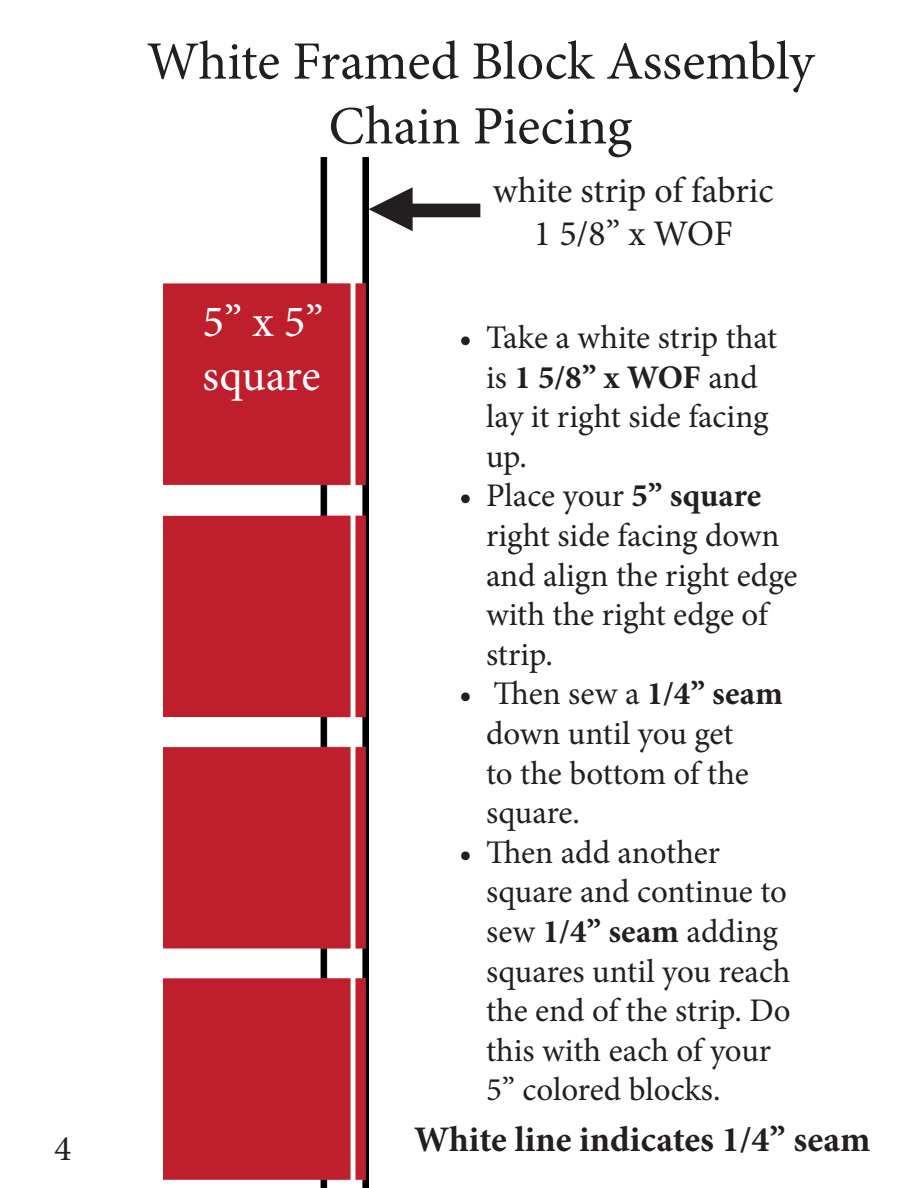
<style>
.page{position:relative;width:918px;height:1188px;background:#fff}
.page>*{position:absolute;margin:0;border:0;box-sizing:border-box;transform-origin:0 0}
.t1{font:54px/64.8px "Minion Pro";letter-spacing:-.005em;color:#231f20;text-align:center}
.t2{font:45px/54px "Minion Pro";letter-spacing:-.01em;color:#fff}
.t3{font:36px/43.2px "Minion Pro";letter-spacing:-.005em;color:#231f20;text-align:center}
.t4{font:700 36px "Minion Pro";color:#231f20}
.t5{font:33px/39.6px "Minion Pro";color:#231f20}
.s1{font-weight:700}
</style>
<div class="page">
<img style="left:164px;top:158px;width:205px;height:1030px">
<svg style="left:368px;top:186px;width:45px;height:46px"></svg>
<div style="left:409px;top:204px;width:71px;height:13px;background:#231f20"></div>
<p class="t3" style="left:54px;top:1127px;width:19px">4</p>
<p class="t1" style="left:147px;top:29px;width:669px">White Framed Block Assembly<br>Chain Piecing</p>
<p class="t2" style="left:202px;top:295px;width:122px">5” x 5” square</p>
<p class="t3" style="left:493px;top:169px;width:282px">white strip of fabric<br>1 5/8” x WOF</p>
<p class="t5" style="left:486px;top:318px;width:293px;text-indent:-27px">• Take a white strip that is <span class="s1">1 5/8” x WOF</span> and lay it right side facing up.</p>
<p class="t5" style="left:486px;top:476px;width:313px;text-indent:-27px">• Place your <span class="s1">5” square </span>right side facing down and align the right edge with the right edge of strip.</p>
<p class="t5" style="left:486px;top:674px;width:298px;text-indent:-27px">• Then sew a <span class="s1">1/4” seam </span>down until you get<br>to the bottom of the square.</p>
<p class="t5" style="left:486px;top:833px;width:306px;text-indent:-27px">• Then add another square and continue to sew <span class="s1">1/4” seam</span> adding squares until you reach the end of the strip. Do this with each of your<br>5” colored blocks.</p>
<p class="t4" style="left:414px;top:1114px;width:458px">White line indicates 1/4” seam</p>
</div>
